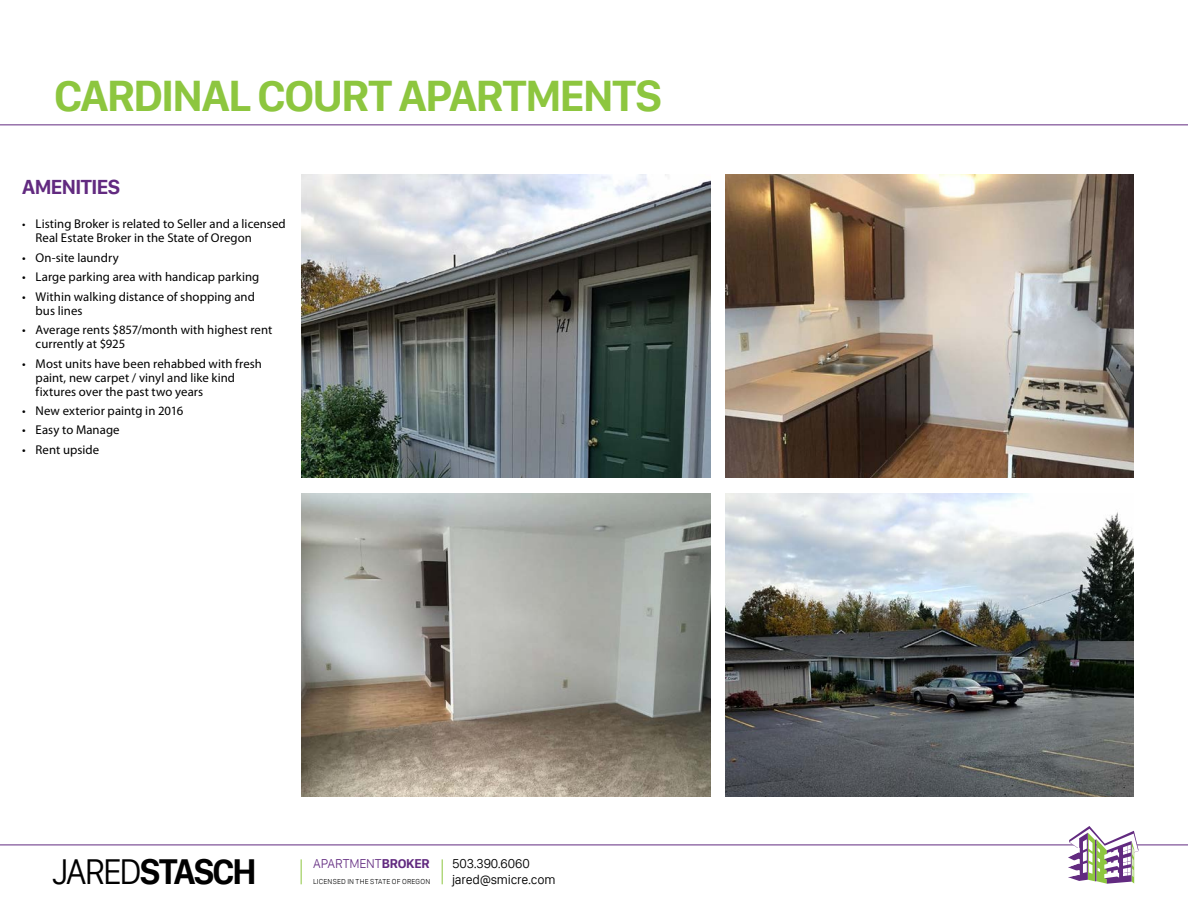
<style>
.page{position:relative;width:1188px;height:918px;background:#fff}
.page>*{position:absolute;margin:0;border:0;box-sizing:border-box;transform-origin:0 0}
.t1{font:700 45px "SF Compact Display";letter-spacing:-.03em;color:#8dc63f}
.t2{font:700 36.75px "SF Compact Display";letter-spacing:-.055em;color:#000;scale:.95 1}
.t3{font:700 21px "SF Compact Display";letter-spacing:-.03em;color:#622a80}
.t4{font:13.2px/16.2px "SF Compact Display";letter-spacing:-.01em;color:#000}
.t5{font:300 13.2px "SF Compact Display";letter-spacing:-.005em;color:#622a80}
.t6{font:12.75px/14.1px "Myriad Pro";letter-spacing:.005em;color:#000}
.t7{font:300 7.35px "SF Compact Display";letter-spacing:.02em;color:#000}
.s1{font-size:12px}
.s2{font-weight:400}
.s3{font-weight:700}
</style>
<div class="page">
<img style="left:725px;top:174px;width:409px;height:304px">
<img style="left:301px;top:174px;width:409px;height:304px">
<img style="left:301px;top:494px;width:409px;height:302px">
<img style="left:725px;top:493px;width:409px;height:303px">
<svg style="left:442px;top:859px;width:1px;height:25px"></svg>
<svg style="left:301px;top:859px;width:1px;height:25px"></svg>
<hr style="left:0;top:845px;width:1188px;height:1px;background:#622a80">
<hr style="left:0;top:124px;width:1188px;height:1px;background:#622a80">
<svg style="left:1068px;top:826px;width:71px;height:58px"></svg>
<h1 class="t1" style="left:54px;top:68px;width:610px">CARDINAL COURT APARTMENTS</h1>
<h3 class="t3" style="left:22px;top:175px;width:100px">AMENITIES</h3>
<p class="t6" style="left:36px;top:217px;width:252px;text-indent:-13px"><span class="s1">•</span> Listing Broker is related to Seller and a licensed<br>Real Estate Broker in the State of Oregon</p>
<p class="t6" style="left:22px;top:251px;width:98px">• On-site laundry</p>
<p class="t6" style="left:22px;top:270px;width:239px">• Large parking area with handicap parking</p>
<p class="t6" style="left:36px;top:290px;width:221px;text-indent:-14px">• Within walking distance of shopping and bus lines</p>
<p class="t6" style="left:36px;top:323px;width:238px;text-indent:-14px">• Average rents $857/month with highest rent currently at $925</p>
<p class="t6" style="left:36px;top:356px;width:228px;text-indent:-14px">• Most units have been rehabbed with fresh paint, new carpet / vinyl and like kind fixtures over the past two years</p>
<p class="t6" style="left:22px;top:404px;width:163px">• New exterior paintg in 2016</p>
<p class="t6" style="left:22px;top:423px;width:99px">• Easy to Manage</p>
<p class="t6" style="left:22px;top:443px;width:79px">• Rent upside</p>
<h2 class="t2" style="left:52px;top:849px;width:216px"><span class="s2">JARED</span>STASCH</h2>
<p class="t4" style="left:452px;top:855px;width:105px">503.390.6060 jared@smicre.com</p>
<p class="t5" style="left:313px;top:855px;width:118px">APARTMENT<span class="s3">BROKER</span></p>
<p class="t7" style="left:313px;top:877px;width:119px">LICENSED IN THE STATE OF OREGON</p>
</div>
